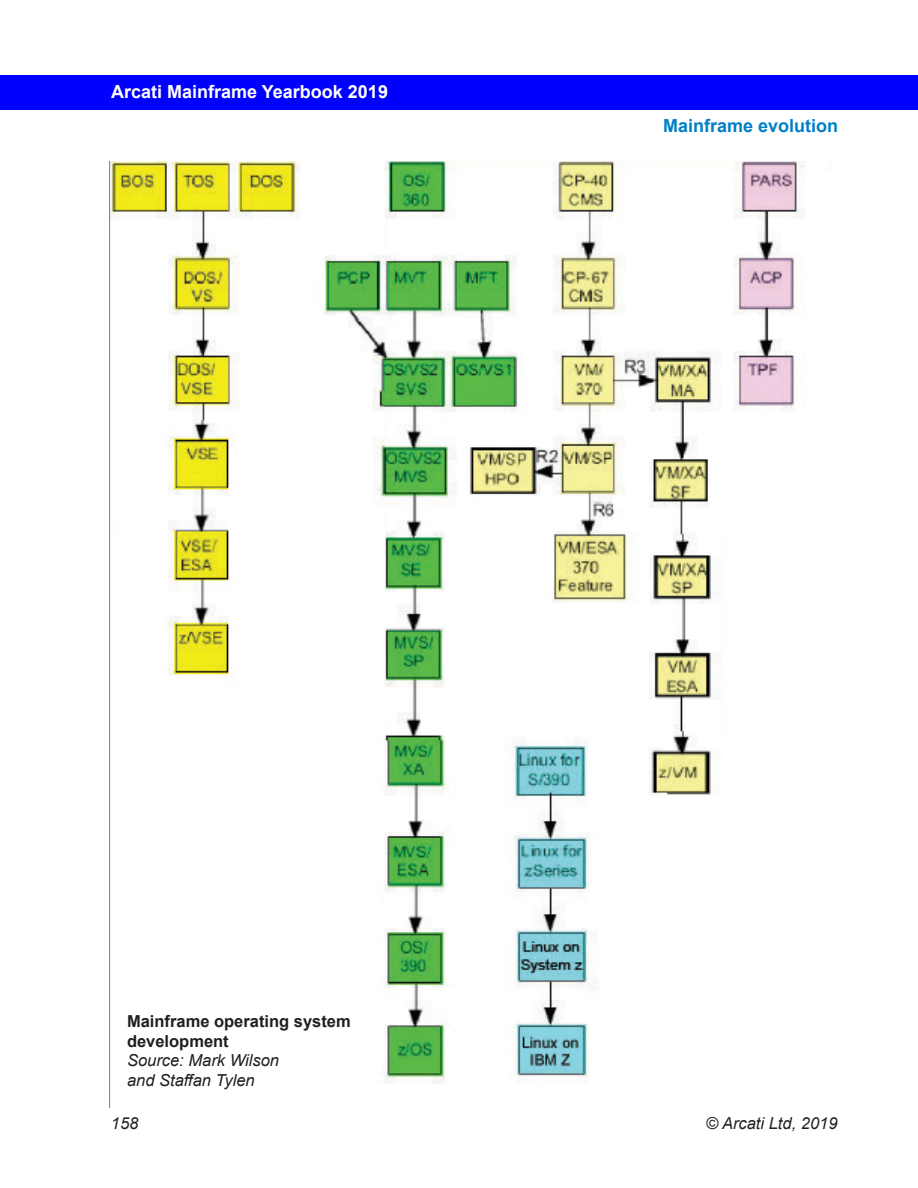
<style>
.page{position:relative;width:918px;height:1188px;background:#fff}
.page>*{position:absolute;margin:0;border:0;box-sizing:border-box;transform-origin:0 0}
.t1{font:700 18px "Arial";color:#fff}
.t2{font:700 18px "Arial";color:#007fc6}
.t3{font:italic 16.5px "Arial";color:#231f20}
.t4{font:700 16.5px "Arial";color:#231f20}
</style>
<div class="page">
<div style="left:0;top:75px;width:918px;height:34px;background:#00f"></div>
<img style="left:110px;top:162px;width:696px;height:946px">
<p class="t1" style="left:111px;top:79px;width:278px">Arcati Mainframe Yearbook 2019</p>
<p class="t2" style="left:663px;top:113px;width:177px">Mainframe evolution</p>
<p class="t4" style="left:127px;top:1009px;width:225px">Mainframe operating system</p>
<p class="t4" style="left:127px;top:1029px;width:103px">development</p>
<p class="t3" style="left:127px;top:1050px;width:154px">Source: Mark Wilson</p>
<p class="t3" style="left:127px;top:1070px;width:129px">and Staffan Tylen</p>
<p class="t3" style="left:111px;top:1112px;width:29px">158</p>
<p class="t3" style="left:706px;top:1112px;width:133px">© Arcati Ltd, 2019</p>
</div>
